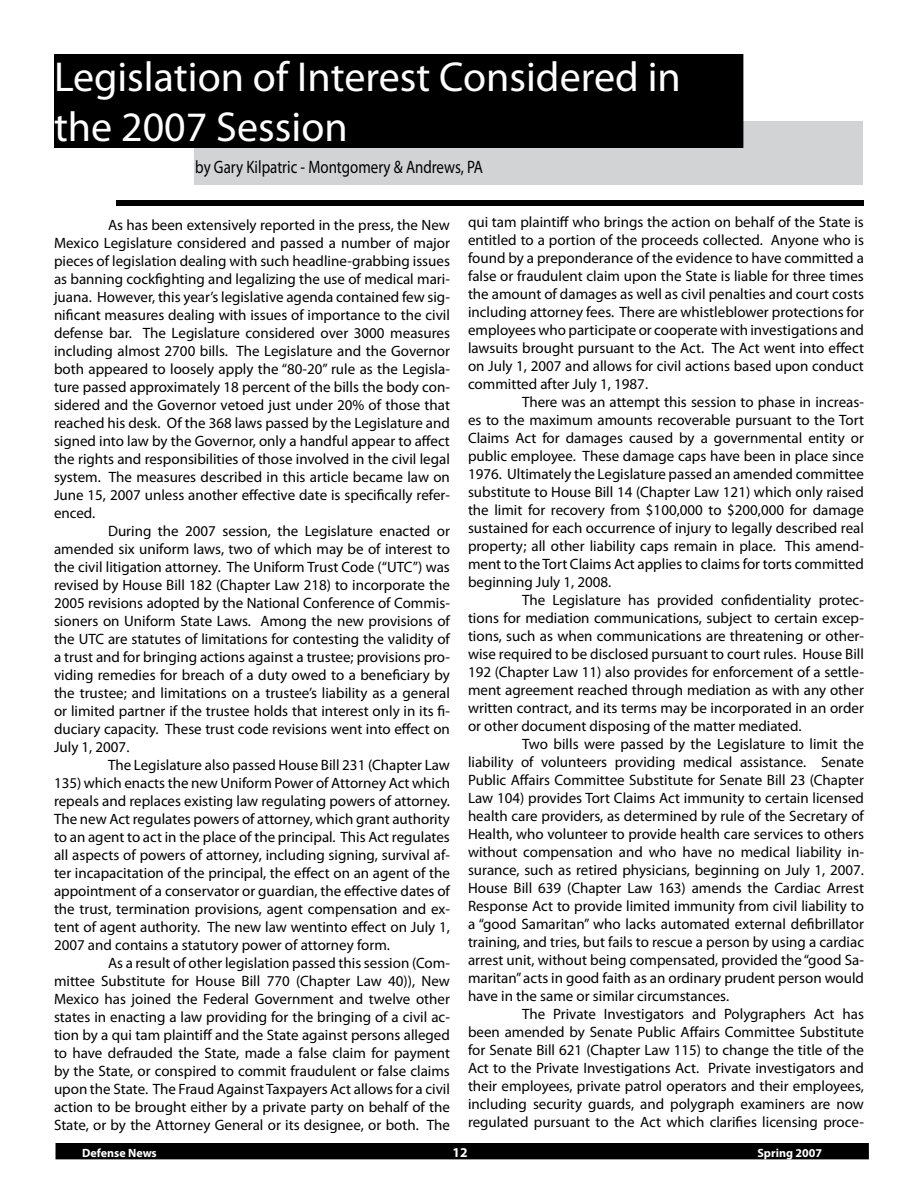
<style>
.page{position:relative;width:918px;height:1188px;background:#fff}
.page>*{position:absolute;margin:0;border:0;box-sizing:border-box;transform-origin:0 0}
.t1{font:42px/50.4px "Myriad Pro";color:#fff}
.t2{font:18px "Myriad Pro";color:#000;scale:.83 1}
.t3{font:15px/18px "Myriad Pro";color:#000;text-align:justify}
.t4{font:700 13.5px "Myriad Pro";color:#fff}
.t5{font:700 12px "Myriad Pro";color:#fff}
</style>
<div class="page">
<div style="left:56px;top:1144px;width:812px;height:15px;background:#000"></div>
<div style="left:56px;top:1143px;width:813px;height:16px;border:2px solid #000"></div>
<div style="left:195px;top:121px;width:668px;height:63px;background:#d1d3d4"></div>
<div style="left:55px;top:55px;width:688px;height:92px;background:#000"></div>
<div style="left:54px;top:54px;width:689px;height:94px;border:2px solid #000"></div>
<div style="left:116px;top:200px;width:748px;height:6px;border:2px solid #000"></div>
<h1 class="t1" style="left:54px;top:51px;width:628px">Legislation of Interest Considered in the 2007 Session</h1>
<p class="t2" style="left:195px;top:155px;width:348px">by Gary Kilpatric - Montgomery &amp; Andrews, PA</p>
<p class="t3" style="left:54px;top:216px;width:398px;text-indent:54px">As has been extensively reported in the press, the New Mexico Legislature considered and passed a number of major pieces of legislation dealing with such headline-grabbing issues as banning cockfighting and legalizing the use of medical mari&shy;juana. However, this year’s legislative agenda contained few sig&shy;nificant measures dealing with issues of importance to the civil defense bar. The Legislature considered over 3000 measures including almost 2700 bills. The Legislature and the Governor both appeared to loosely apply the “80-20” rule as the Legisla&shy;ture passed approximately 18 percent of the bills the body con&shy;sidered and the Governor vetoed just under 20% of those that reached his desk. Of the 368 laws passed by the Legislature and signed into law by the Governor, only a handful appear to affect the rights and responsibilities of those involved in the civil legal system. The measures described in this article became law on June 15, 2007 unless another effective date is specifically refer&shy;enced.</p>
<p class="t3" style="left:54px;top:522px;width:398px;text-indent:54px">During the 2007 session, the Legislature enacted or amended six uniform laws, two of which may be of interest to the civil litigation attorney. The Uniform Trust Code (“UTC”) was revised by House Bill 182 (Chapter Law 218) to incorporate the 2005 revisions adopted by the National Conference of Commis&shy;sioners on Uniform State Laws. Among the new provisions of the UTC are statutes of limitations for contesting the validity of a trust and for bringing actions against a trustee; provisions pro&shy;viding remedies for breach of a duty owed to a beneficiary by the trustee; and limitations on a trustee’s liability as a general or limited partner if the trustee holds that interest only in its fi&shy;duciary capacity. These trust code revisions went into effect on July 1, 2007.</p>
<p class="t3" style="left:54px;top:756px;width:398px;text-indent:54px">The Legislature also passed House Bill 231 (Chapter Law 135) which enacts the new Uniform Power of Attorney Act which repeals and replaces existing law regulating powers of attorney.<br>The new Act regulates powers of attorney, which grant authority to an agent to act in the place of the principal. This Act regulates all aspects of powers of attorney, including signing, survival af&shy;ter incapacitation of the principal, the effect on an agent of the appointment of a conservator or guardian, the effective dates of the trust, termination provisions, agent compensation and ex&shy;tent of agent authority. The new law wentinto effect on July 1, 2007 and contains a statutory power of attorney form.</p>
<p class="t3" style="left:54px;top:954px;width:398px;text-indent:54px">As a result of other legislation passed this session (Com&shy;mittee Substitute for House Bill 770 (Chapter Law 40)), New Mexico has joined the Federal Government and twelve other states in enacting a law providing for the bringing of a civil ac&shy;tion by a qui tam plaintiff and the State against persons alleged to have defrauded the State, made a false claim for payment by the State, or conspired to commit fraudulent or false claims upon the State. The Fraud Against Taxpayers Act allows for a civil action to be brought either by a private party on behalf of the State, or by the Attorney General or its designee, or both. The</p>
<p class="t3" style="left:468px;top:213px;width:398px">qui tam plaintiff who brings the action on behalf of the State is entitled to a portion of the proceeds collected. Anyone who is found by a preponderance of the evidence to have committed a false or fraudulent claim upon the State is liable for three times the amount of damages as well as civil penalties and court costs including attorney fees. There are whistleblower protections for employees who participate or cooperate with investigations and lawsuits brought pursuant to the Act. The Act went into effect on July 1, 2007 and allows for civil actions based upon conduct committed after July 1, 1987.</p>
<p class="t3" style="left:468px;top:393px;width:398px;text-indent:54px">There was an attempt this session to phase in increas&shy;es to the maximum amounts recoverable pursuant to the Tort Claims Act for damages caused by a governmental entity or public employee. These damage caps have been in place since 1976. Ultimately the Legislature passed an amended committee substitute to House Bill 14 (Chapter Law 121) which only raised the limit for recovery from $100,000 to $200,000 for damage sustained for each occurrence of injury to legally described real property; all other liability caps remain in place. This amend&shy;ment to the Tort Claims Act applies to claims for torts committed beginning July 1, 2008.</p>
<p class="t3" style="left:468px;top:591px;width:398px;text-indent:54px">The Legislature has provided confidentiality protec&shy;tions for mediation communications, subject to certain excep&shy;tions, such as when communications are threatening or other&shy;wise required to be disclosed pursuant to court rules. House Bill 192 (Chapter Law 11) also provides for enforcement of a settle&shy;ment agreement reached through mediation as with any other written contract, and its terms may be incorporated in an order or other document disposing of the matter mediated.</p>
<p class="t3" style="left:468px;top:735px;width:398px;text-indent:54px">Two bills were passed by the Legislature to limit the liability of volunteers providing medical assistance. Senate Public Affairs Committee Substitute for Senate Bill 23 (Chapter Law 104) provides Tort Claims Act immunity to certain licensed health care providers, as determined by rule of the Secretary of Health, who volunteer to provide health care services to others without compensation and who have no medical liability in&shy;surance, such as retired physicians, beginning on July 1, 2007.<br>House Bill 639 (Chapter Law 163) amends the Cardiac Arrest Response Act to provide limited immunity from civil liability to a “good Samaritan” who lacks automated external defibrillator training, and tries, but fails to rescue a person by using a cardiac arrest unit, without being compensated, provided the “good Sa&shy;maritan” acts in good faith as an ordinary prudent person would have in the same or similar circumstances.</p>
<p class="t3" style="left:468px;top:1005px;width:398px;text-indent:54px">The Private Investigators and Polygraphers Act has been amended by Senate Public Affairs Committee Substitute for Senate Bill 621 (Chapter Law 115) to change the title of the Act to the Private Investigations Act. Private investigators and their employees, private patrol operators and their employees, including security guards, and polygraph examiners are now regulated pursuant to the Act which clarifies licensing proce-</p>
<p class="t5" style="left:82px;top:1145px;width:76px">Defense News</p>
<p class="t4" style="left:453px;top:1144px;width:16px">12</p>
<p class="t5" style="left:757px;top:1145px;width:66px">Spring 2007</p>
</div>
